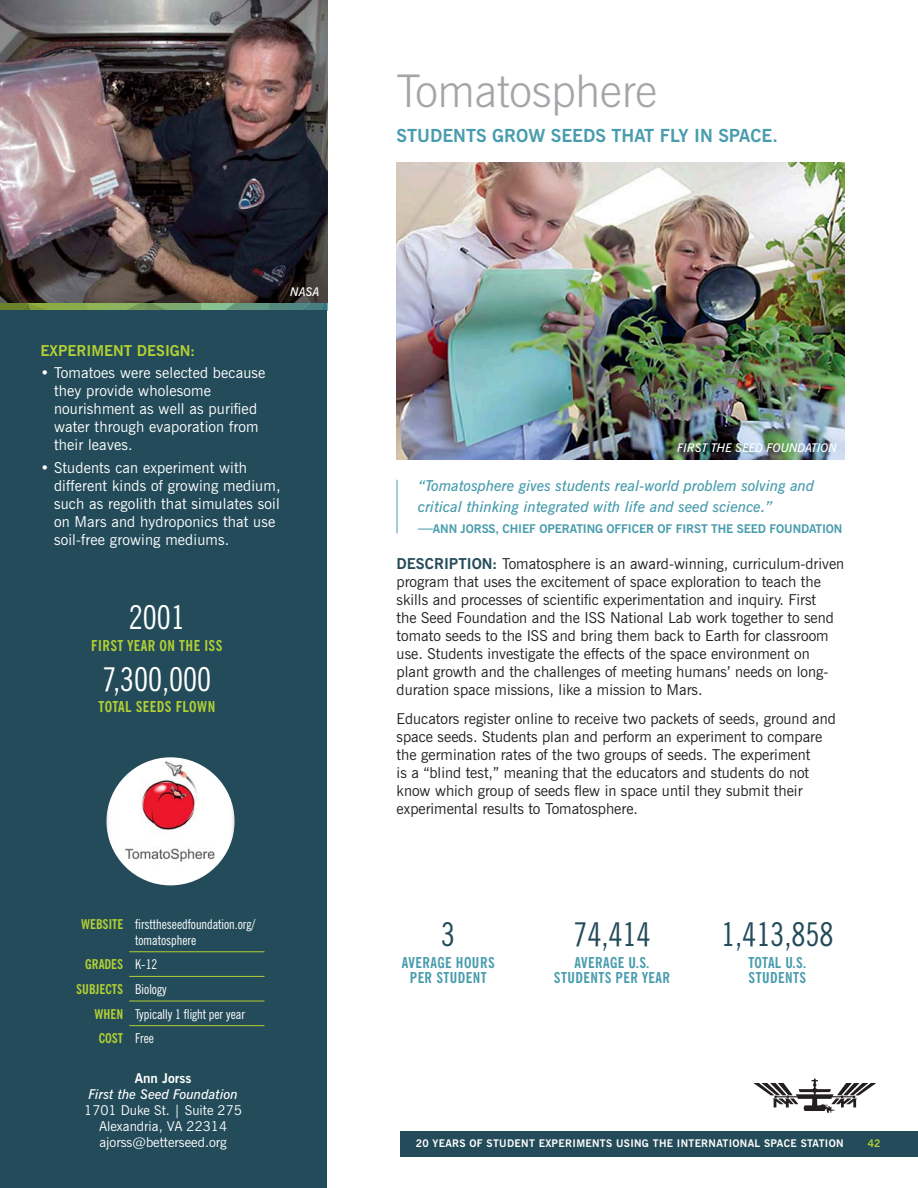
<style>
.page{position:relative;width:918px;height:1188px;background:#fff}
.page>*{position:absolute;margin:0;border:0;box-sizing:border-box;transform-origin:0 0}
.Header_-_30pt_Gray{font:300 45px "News Gothic BT";color:#a4a5a9}
.Sidebar_-_Info_Numbe{font:condensed 33px "News Gothic BT";color:#fff}
.Average_Hours{font:condensed 33px "News Gothic BT";color:#234b59}
.Info_Number_-_22pt_G{font:condensed 33px "News Gothic BT";color:#234b59}
.Subhead_-_12pt_Teal{font:700 18px "News Gothic BT";color:#489cad}
.Body_-_10pt_Gray{font:15px/18px "News Gothic BT";color:#231f20}
.t1{font:15px/18px "News Gothic BT";letter-spacing:.01em;color:#fff}
.Quote_-_10pt_Teal_It{font:italic 600 15px/21px "News Gothic BT";color:#489cad}
.Info_Text_-_10pt_Tea{font:700 condensed 15px/15px "News Gothic BT";letter-spacing:.03em;color:#489cad;text-align:center}
.Sidebar_-_Info_Text{font:700 condensed 15px "News Gothic BT";letter-spacing:.03em;color:#b3d034}
.Body_-_10pt_Gray-2{font:700 15px "News Gothic BT";color:#b3d034}
.Table{font:condensed 13.5px/16.2px "News Gothic BT";color:#fff}
.Sidebar_-_Footer_-_9{font:13.5px/16.2px "News Gothic BT";color:#fff;text-align:center}
.Table-2{font:700 condensed 13.5px "News Gothic BT";color:#b3d034}
.Sidebar_-_footer_ita{font:italic 600 13.5px "News Gothic BT";color:#fff}
.Sidebar_-_Footer_-_9-2{font:700 13.5px "News Gothic BT";color:#fff}
.Quote_-_10pt_Teal_It-2{font:700 12px "News Gothic BT";letter-spacing:-.01em;color:#489cad}
.Photo_Credit_WHITE{font:italic 600 12px "News Gothic BT";letter-spacing:-.01em;color:#fff}
.t2{font:700 10.5px "News Gothic BT";letter-spacing:.03em;color:#fff}
.t3{font:700 10.5px "News Gothic BT";color:#b3d034}
.s1{font-weight:600;font-style:italic;font-size:15px}
.s2{font-weight:700;color:#234b59}
</style>
<div class="page">
<svg style="left:0;top:302px;width:327px;height:8px"></svg>
<div style="left:0;top:310px;width:327px;height:878px;background:#234b59"></div>
<div style="left:400px;top:1131px;width:518px;height:26px;background:#234b59"></div>
<svg style="left:754px;top:1078px;width:122px;height:35px"></svg>
<img style="left:0;top:0;width:327px;height:302px">
<hr style="left:129px;top:952px;width:135px;height:1px;background:#b3d034">
<hr style="left:129px;top:976px;width:135px;height:1px;background:#b3d034">
<hr style="left:129px;top:1001px;width:135px;height:1px;background:#b3d034">
<hr style="left:129px;top:1025px;width:135px;height:1px;background:#b3d034">
<img style="left:397px;top:162px;width:448px;height:297px">
<hr style="left:397px;top:480px;width:1px;height:53px;background:#489cad">
<img style="left:106px;top:757px;width:129px;height:128px;border-radius:64px">
<p class="Photo_Credit_WHITE" style="left:290px;top:284px;width:31px">NASA</p>
<p class="Body_-_10pt_Gray-2" style="left:40px;top:342px;width:157px">EXPERIMENT DESIGN:</p>
<p class="t1" style="left:54px;top:364px;width:213px;text-indent:-14px">• Tomatoes were selected because they provide wholesome nourishment as well as purified water through evaporation from their leaves.</p>
<p class="t1" style="left:54px;top:458px;width:228px;text-indent:-14px">• Students can experiment with different kinds of growing medium, such as regolith that simulates soil on Mars and hydroponics that use soil-free growing mediums.</p>
<p class="Sidebar_-_Info_Numbe" style="left:129px;top:597px;width:58px">2001</p>
<p class="Sidebar_-_Info_Text" style="left:91px;top:636px;width:133px">FIRST YEAR ON THE ISS</p>
<p class="Sidebar_-_Info_Numbe" style="left:103px;top:659px;width:110px">7,300,000</p>
<p class="Sidebar_-_Info_Text" style="left:99px;top:698px;width:118px">TOTAL SEEDS FLOWN</p>
<p class="Table-2" style="left:81px;top:915px;width:43px">WEBSITE</p>
<p class="Table" style="left:135px;top:916px;width:121px">firsttheseedfoundation.org/ tomatosphere</p>
<p class="Table-2" style="left:85px;top:956px;width:40px">GRADES</p>
<p class="Table" style="left:135px;top:956px;width:23px">K-12</p>
<p class="Table-2" style="left:76px;top:981px;width:49px">SUBJECTS</p>
<p class="Table" style="left:135px;top:981px;width:33px">Biology</p>
<p class="Table-2" style="left:95px;top:1006px;width:30px">WHEN</p>
<p class="Table" style="left:135px;top:1006px;width:111px">Typically 1 flight per year</p>
<p class="Table-2" style="left:99px;top:1030px;width:26px">COST</p>
<p class="Table" style="left:135px;top:1030px;width:20px">Free</p>
<p class="Sidebar_-_Footer_-_9-2" style="left:135px;top:1070px;width:58px">Ann Jorss</p>
<p class="Sidebar_-_footer_ita" style="left:88px;top:1086px;width:151px">First the Seed Foundation</p>
<p class="Sidebar_-_Footer_-_9" style="left:84px;top:1102px;width:159px">1701 Duke St. | Suite 275<br>Alexandria, VA 22314</p>
<p class="Sidebar_-_Footer_-_9" style="left:99px;top:1134px;width:129px">ajorss@betterseed.org</p>
<p class="Header_-_30pt_Gray" style="left:397px;top:64px;width:262px">Tomatosphere</p>
<p class="Subhead_-_12pt_Teal" style="left:397px;top:124px;width:383px">STUDENTS GROW SEEDS THAT FLY IN SPACE.</p>
<p class="Photo_Credit_WHITE" style="left:677px;top:441px;width:161px">FIRST THE SEED FOUNDATION</p>
<p class="Quote_-_10pt_Teal_It" style="left:418px;top:475px;width:398px">“Tomatosphere gives students real-world problem solving and critical thinking integrated with life and seed science.”</p>
<p class="Quote_-_10pt_Teal_It-2" style="left:418px;top:522px;width:426px"><span class="s1">—</span>ANN JORSS, CHIEF OPERATING OFFICER OF FIRST THE SEED FOUNDATION</p>
<p class="Body_-_10pt_Gray" style="left:397px;top:554px;width:449px"><span class="s2">DESCRIPTION:</span> Tomatosphere is an award-winning, curriculum-driven program that uses the excitement of space exploration to teach the skills and processes of scientific experimentation and inquiry. First<br>the Seed Foundation and the ISS National Lab work together to send tomato seeds to the ISS and bring them back to Earth for classroom use. Students investigate the effects of the space environment on plant growth and the challenges of meeting humans’ needs on long&shy;duration space missions, like a mission to Mars.</p>
<p class="Body_-_10pt_Gray" style="left:397px;top:709px;width:441px">Educators register online to receive two packets of seeds, ground and space seeds. Students plan and perform an experiment to compare the germination rates of the two groups of seeds. The experiment<br>is a “blind test,” meaning that the educators and students do not know which group of seeds flew in space until they submit their experimental results to Tomatosphere.</p>
<p class="Info_Number_-_22pt_G" style="left:441px;top:914px;width:16px">3</p>
<p class="Info_Text_-_10pt_Tea" style="left:402px;top:955px;width:95px">AVERAGE HOURS<br>PER STUDENT</p>
<p class="Info_Number_-_22pt_G" style="left:573px;top:914px;width:79px">74,414</p>
<p class="Info_Text_-_10pt_Tea" style="left:554px;top:955px;width:118px">AVERAGE U.S.<br>STUDENTS PER YEAR</p>
<p class="Average_Hours" style="left:721px;top:914px;width:114px">1,413,858</p>
<p class="Info_Text_-_10pt_Tea" style="left:748px;top:955px;width:60px;text-align:left">TOTAL U.S.<br>STUDENTS</p>
<p class="t2" style="left:416px;top:1137px;width:429px">20 YEARS OF STUDENT EXPERIMENTS USING THE INTERNATIONAL SPACE STATION</p>
<p class="t3" style="left:868px;top:1137px;width:14px">42</p>
</div>
